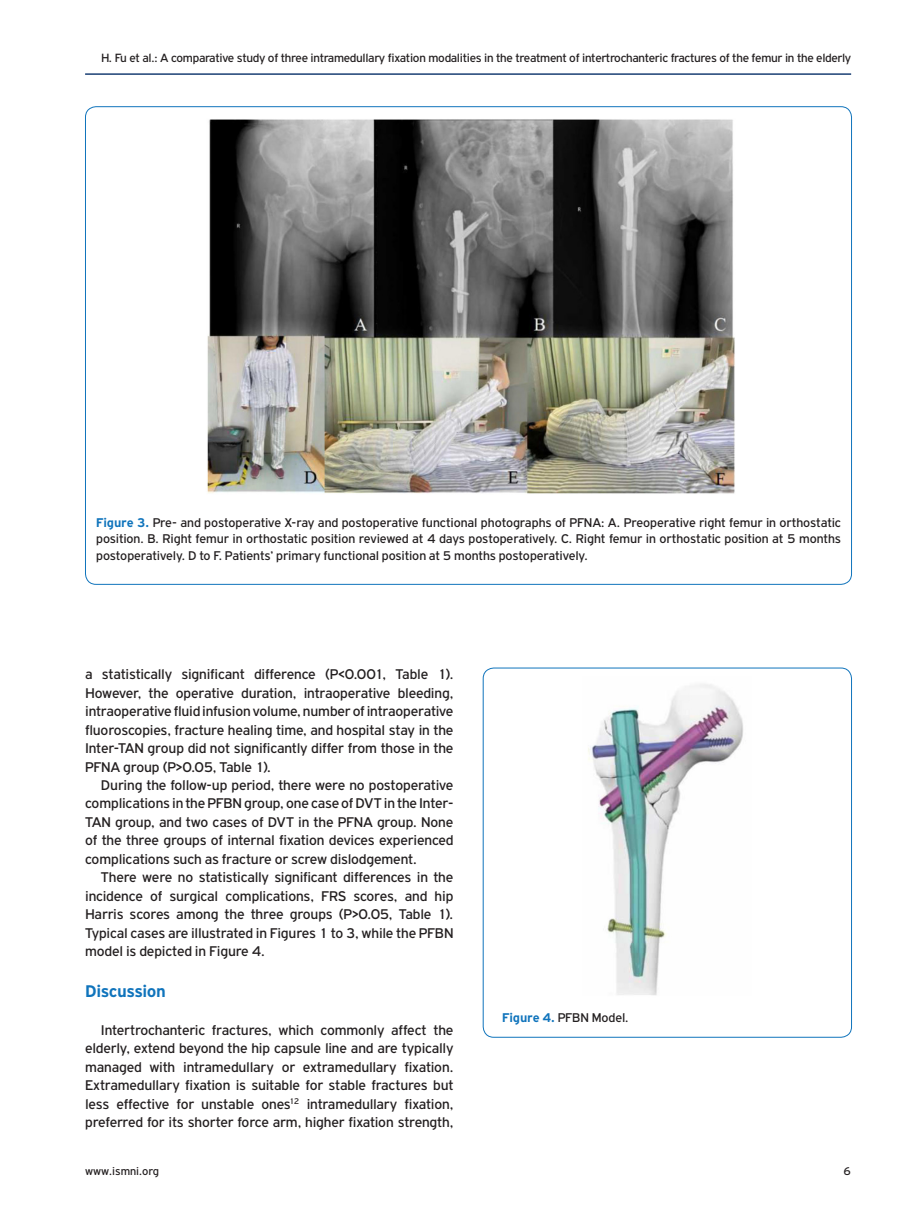
<style>
.page{position:relative;width:915px;height:1212px;background:#fff}
.page>*{position:absolute;margin:0;border:0;box-sizing:border-box;transform-origin:0 0}
.TITLE_BOLD{font:700 18px "PF Highway Gothic";letter-spacing:-.025em;color:#1074bc}
.TEXT_BASIC{font:15px/18.5px "PF Highway Gothic";letter-spacing:-.01em;color:#231f20;text-align:justify}
.TEXT_FIGURE-TABLE{font:13.5px/16.2px "PF Highway Gothic";letter-spacing:-.005em;color:#231f20;text-align:justify}
.t1{font:12.75px "PF Highway Gothic";letter-spacing:-.02em;color:#231f20}
.t2{font:12px "PF Highway Gothic";color:#231f20}
.s1{font-weight:700;color:#1074bc}
</style>
<div class="page">
<hr style="left:85px;top:73px;width:765px;height:2px;background:#1a3f74">
<img style="left:207px;top:119px;width:528px;height:375px">
<img style="left:588px;top:684px;width:155px;height:311px">
<div style="left:482px;top:668px;width:369px;height:369px;border:1px solid #1074bc;border-radius:11px"></div>
<p class="t1" style="left:101px;top:51px;width:751px">H. Fu et al.: A comparative study of three intramedullary fixation modalities in the treatment of intertrochanteric fractures of the femur in the elderly</p>
<p class="TEXT_FIGURE-TABLE" style="left:96px;top:515px;width:746px"><span class="s1">Figure 3.</span> Pre- and postoperative X-ray and postoperative functional photographs of PFNA: A. Preoperative right femur in orthostatic position. B. Right femur in orthostatic position reviewed at 4 days postoperatively. C. Right femur in orthostatic position at 5 months postoperatively. D to F. Patients’ primary functional position at 5 months postoperatively.</p>
<p class="TEXT_BASIC" style="left:85px;top:665px;width:370px">a statistically significant difference (P&lt;0.001, Table 1).<br>However, the operative duration, intraoperative bleeding, intraoperative fluid infusion volume, number of intraoperative fluoroscopies, fracture healing time, and hospital stay in the Inter-TAN group did not significantly differ from those in the PFNA group (P&gt;0.05, Table 1).</p>
<p class="TEXT_BASIC" style="left:85px;top:776px;width:370px;text-indent:16px">During the follow-up period, there were no postoperative complications in the PFBN group, one case of DVT in the Inter-TAN group, and two cases of DVT in the PFNA group. None of the three groups of internal fixation devices experienced complications such as fracture or screw dislodgement.</p>
<p class="TEXT_BASIC" style="left:85px;top:868px;width:370px;text-indent:16px">There were no statistically significant differences in the incidence of surgical complications, FRS scores, and hip Harris scores among the three groups (P&gt;0.05, Table 1).<br>Typical cases are illustrated in Figures 1 to 3, while the PFBN model is depicted in Figure 4.</p>
<p class="TITLE_BOLD" style="left:85px;top:981px;width:82px">Discussion</p>
<p class="TEXT_BASIC" style="left:85px;top:1020px;width:370px;text-indent:16px">Intertrochanteric fractures, which commonly affect the elderly, extend beyond the hip capsule line and are typically managed with intramedullary or extramedullary fixation.<br>Extramedullary fixation is suitable for stable fractures but less effective for unstable ones<sup>12</sup> intramedullary fixation, preferred for its shorter force arm, higher fixation strength,</p>
<p class="TEXT_FIGURE-TABLE" style="left:502px;top:1009px;width:128px"><span class="s1">Figure 4.</span> PFBN Model.</p>
<p class="t2" style="left:85px;top:1165px;width:75px">www.ismni.org</p>
<p class="t2" style="left:843px;top:1165px;width:9px">6</p>
</div>
